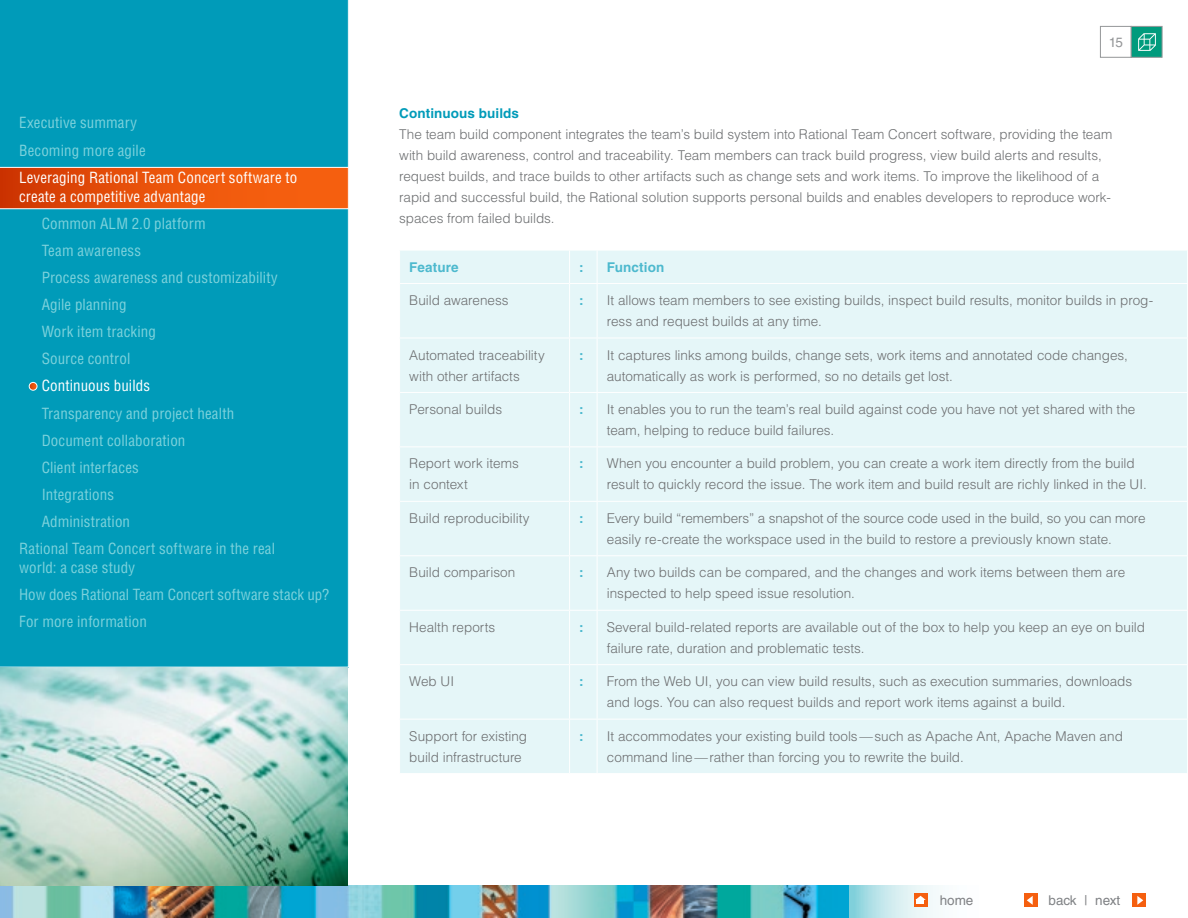
<style>
.page{position:relative;width:1188px;height:918px;background:#fff}
.page>*{position:absolute;margin:0;border:0;box-sizing:border-box;transform-origin:0 0}
.t1{font:condensed 15px/27px "Helvetica LT Std";letter-spacing:.01em;color:#7dd2dc}
.t2{font:condensed 15px/19.5px "Helvetica LT Std";letter-spacing:.01em;color:#fff}
.Body{font:300 13.5px/21px "Helvetica LT Std";color:#6d6f71}
.Header_2{font:700 13.5px "Helvetica LT Std";letter-spacing:.01em;color:#009bb9}
.Chart_head{font:700 13.5px "Helvetica LT Std";letter-spacing:.01em;color:#4db9ce}
.t3{font:13.5px "Helvetica LT Std";color:#808285}
.Chart_text_dots_ar{font:700 13.5px "Helvetica LT Std";color:#4db9ce}
.t4{font:13.5px "Helvetica LT Std";color:#949698}
</style>
<div class="page">
<div style="left:0;top:0;width:349px;height:668px;background:#009bb9"></div>
<img style="left:0;top:886px;width:848px;height:32px">
<svg style="left:848px;top:886px;width:91px;height:32px"></svg>
<div style="left:1024px;top:893px;width:14px;height:14px;background:#f55f0f"></div>
<svg style="left:1027px;top:896px;width:6px;height:9px"></svg>
<div style="left:914px;top:893px;width:13px;height:14px;background:#f55f0f"></div>
<div style="left:1132px;top:893px;width:14px;height:14px;background:#f55f0f"></div>
<svg style="left:1137px;top:896px;width:6px;height:9px"></svg>
<svg style="left:915px;top:896px;width:11px;height:8px"></svg>
<div style="left:1100px;top:26px;width:32px;height:32px;background:#fff;border:1px solid #949698"></div>
<img style="left:0;top:668px;width:348px;height:218px">
<div style="left:1131px;top:26px;width:31px;height:32px;background:#009b7d;border:1px solid #949698"></div>
<div style="left:400px;top:251px;width:787px;height:522px;background:#e5f6f8"></div>
<hr style="left:569px;top:250px;width:1px;height:33px;background:#fff">
<svg style="left:570px;top:250px;width:26px;height:1px"></svg>
<hr style="left:597px;top:250px;width:1px;height:33px;background:#fff">
<hr style="left:399px;top:283px;width:171px;height:1px;background:#fff">
<hr style="left:569px;top:284px;width:1px;height:54px;background:#fff">
<svg style="left:570px;top:283px;width:27px;height:1px"></svg>
<hr style="left:597px;top:284px;width:1px;height:54px;background:#fff">
<hr style="left:597px;top:283px;width:591px;height:1px;background:#fff">
<hr style="left:399px;top:338px;width:171px;height:1px;background:#fff">
<hr style="left:569px;top:338px;width:1px;height:54px;background:#fff">
<svg style="left:570px;top:338px;width:27px;height:1px"></svg>
<hr style="left:597px;top:338px;width:1px;height:54px;background:#fff">
<hr style="left:597px;top:338px;width:591px;height:1px;background:#fff">
<hr style="left:399px;top:392px;width:171px;height:1px;background:#fff">
<hr style="left:569px;top:393px;width:1px;height:54px;background:#fff">
<svg style="left:570px;top:392px;width:27px;height:1px"></svg>
<hr style="left:597px;top:393px;width:1px;height:54px;background:#fff">
<hr style="left:597px;top:392px;width:591px;height:1px;background:#fff">
<hr style="left:399px;top:447px;width:171px;height:1px;background:#fff">
<hr style="left:569px;top:447px;width:1px;height:54px;background:#fff">
<svg style="left:570px;top:447px;width:27px;height:1px"></svg>
<hr style="left:597px;top:447px;width:1px;height:54px;background:#fff">
<hr style="left:597px;top:447px;width:591px;height:1px;background:#fff">
<hr style="left:399px;top:501px;width:171px;height:1px;background:#fff">
<hr style="left:569px;top:502px;width:1px;height:53px;background:#fff">
<svg style="left:570px;top:501px;width:27px;height:1px"></svg>
<hr style="left:597px;top:502px;width:1px;height:53px;background:#fff">
<hr style="left:597px;top:501px;width:591px;height:1px;background:#fff">
<hr style="left:399px;top:555px;width:171px;height:1px;background:#fff">
<hr style="left:569px;top:556px;width:1px;height:54px;background:#fff">
<svg style="left:570px;top:555px;width:27px;height:1px"></svg>
<hr style="left:597px;top:556px;width:1px;height:54px;background:#fff">
<hr style="left:597px;top:555px;width:591px;height:1px;background:#fff">
<hr style="left:399px;top:610px;width:171px;height:1px;background:#fff">
<hr style="left:569px;top:611px;width:1px;height:53px;background:#fff">
<svg style="left:570px;top:610px;width:27px;height:1px"></svg>
<hr style="left:597px;top:611px;width:1px;height:53px;background:#fff">
<hr style="left:597px;top:610px;width:591px;height:1px;background:#fff">
<hr style="left:399px;top:664px;width:171px;height:1px;background:#fff">
<hr style="left:569px;top:665px;width:1px;height:54px;background:#fff">
<svg style="left:570px;top:664px;width:27px;height:1px"></svg>
<hr style="left:597px;top:665px;width:1px;height:54px;background:#fff">
<hr style="left:597px;top:664px;width:591px;height:1px;background:#fff">
<hr style="left:399px;top:719px;width:171px;height:1px;background:#fff">
<hr style="left:569px;top:720px;width:1px;height:53px;background:#fff">
<svg style="left:570px;top:719px;width:27px;height:1px"></svg>
<hr style="left:597px;top:720px;width:1px;height:53px;background:#fff">
<hr style="left:597px;top:719px;width:591px;height:1px;background:#fff">
<svg style="left:0;top:167px;width:349px;height:42px;background:#e95814"></svg>
<svg style="left:1138px;top:33px;width:18px;height:18px"></svg>
<svg style="left:29px;top:382px;width:8px;height:8px"></svg>
<div style="left:29px;top:382px;width:8px;height:9px;border:1px solid #fff;border-radius:50%"></div>
<p class="t1" style="left:19px;top:109px;width:128px">Executive summary<br>Becoming more agile</p>
<p class="t2" style="left:19px;top:167px;width:280px">Leveraging Rational Team Concert software to create a competitive advantage</p>
<p class="t1" style="left:42px;top:210px;width:238px">Common ALM 2.0 platform<br>Team awareness<br>Process awareness and customizability<br>Agile planning<br>Work item tracking<br>Source control</p>
<p class="t2" style="left:42px;top:376px;width:110px">Continuous builds</p>
<p class="t1" style="left:42px;top:399px;width:194px">Transparency and project health</p>
<p class="t1" style="left:42px;top:427px;width:145px">Document collaboration</p>
<p class="t1" style="left:42px;top:454px;width:99px">Client interfaces</p>
<p class="t1" style="left:42px;top:481px;width:74px">Integrations</p>
<p class="t1" style="left:42px;top:508px;width:90px">Administration</p>
<p class="t1" style="left:19px;top:535px;width:257px">Rational Team Concert software in the real</p>
<p class="t1" style="left:19px;top:554px;width:312px">world: a case study<br>How does Rational Team Concert software stack up?<br>For more information</p>
<p class="t4" style="left:1109px;top:34px;width:16px">15</p>
<p class="Header_2" style="left:399px;top:105px;width:121px">Continuous builds</p>
<p class="Body" style="left:399px;top:123px;width:715px">The team build component integrates the team’s build system into Rational Team Concert software, providing the team with build awareness, control and traceability. Team members can track build progress, view build alerts and results, request builds, and trace builds to other artifacts such as change sets and work items. To improve the likelihood of a rapid and successful build, the Rational solution supports personal builds and enables developers to reproduce work&shy;spaces from failed builds.</p>
<p class="Chart_head" style="left:409px;top:259px;width:51px">Feature</p>
<p class="Chart_text_dots_ar" style="left:579px;top:259px;width:6px">:</p>
<p class="Chart_head" style="left:607px;top:259px;width:59px">Function</p>
<p class="Body" style="left:409px;top:290px;width:101px">Build awareness</p>
<p class="Chart_text_dots_ar" style="left:579px;top:292px;width:6px">:</p>
<p class="Body" style="left:607px;top:290px;width:548px">It allows team members to see existing builds, inspect build results, monitor builds in prog&shy;ress and request builds at any time.</p>
<p class="Body" style="left:409px;top:344px;width:137px">Automated traceability with other artifacts</p>
<p class="Chart_text_dots_ar" style="left:579px;top:347px;width:6px">:</p>
<p class="Body" style="left:607px;top:344px;width:523px">It captures links among builds, change sets, work items and annotated code changes, automatically as work is performed, so no details get lost.</p>
<p class="Body" style="left:409px;top:399px;width:94px">Personal builds</p>
<p class="Chart_text_dots_ar" style="left:579px;top:401px;width:6px">:</p>
<p class="Body" style="left:607px;top:399px;width:530px">It enables you to run the team’s real build against code you have not yet shared with the team, helping to reduce build failures.</p>
<p class="Body" style="left:409px;top:453px;width:111px">Report work items in context</p>
<p class="Chart_text_dots_ar" style="left:579px;top:455px;width:6px">:</p>
<p class="Body" style="left:607px;top:453px;width:542px">When you encounter a build problem, you can create a work item directly from the build result to quickly record the issue. The work item and build result are richly linked in the UI.</p>
<p class="Body" style="left:409px;top:507px;width:122px">Build reproducibility</p>
<p class="Chart_text_dots_ar" style="left:579px;top:510px;width:6px">:</p>
<p class="Body" style="left:607px;top:507px;width:540px">Every build “remembers” a snapshot of the source code used in the build, so you can more easily re-create the workspace used in the build to restore a previously known state.</p>
<p class="Body" style="left:409px;top:562px;width:108px">Build comparison</p>
<p class="Chart_text_dots_ar" style="left:579px;top:564px;width:6px">:</p>
<p class="Body" style="left:607px;top:562px;width:520px">Any two builds can be compared, and the changes and work items between them are inspected to help speed issue resolution.</p>
<p class="Body" style="left:409px;top:616px;width:88px">Health reports</p>
<p class="Chart_text_dots_ar" style="left:579px;top:619px;width:6px">:</p>
<p class="Body" style="left:607px;top:616px;width:540px">Several build-related reports are available out of the box to help you keep an eye on build failure rate, duration and problematic tests.</p>
<p class="Body" style="left:409px;top:671px;width:46px">Web UI</p>
<p class="Chart_text_dots_ar" style="left:579px;top:673px;width:6px">:</p>
<p class="Body" style="left:607px;top:671px;width:527px">From the Web UI, you can view build results, such as execution summaries, downloads and logs. You can also request builds and report work items against a build.</p>
<p class="Body" style="left:409px;top:725px;width:119px">Support for existing build infrastructure</p>
<p class="Chart_text_dots_ar" style="left:579px;top:728px;width:6px">:</p>
<p class="Body" style="left:607px;top:725px;width:518px">It accommodates your existing build tools—such as Apache Ant, Apache Maven and command line—rather than forcing you to rewrite the build.</p>
<p class="t3" style="left:940px;top:893px;width:35px">home</p>
<p class="t3" style="left:1048px;top:893px;width:73px">back | next</p>
</div>
